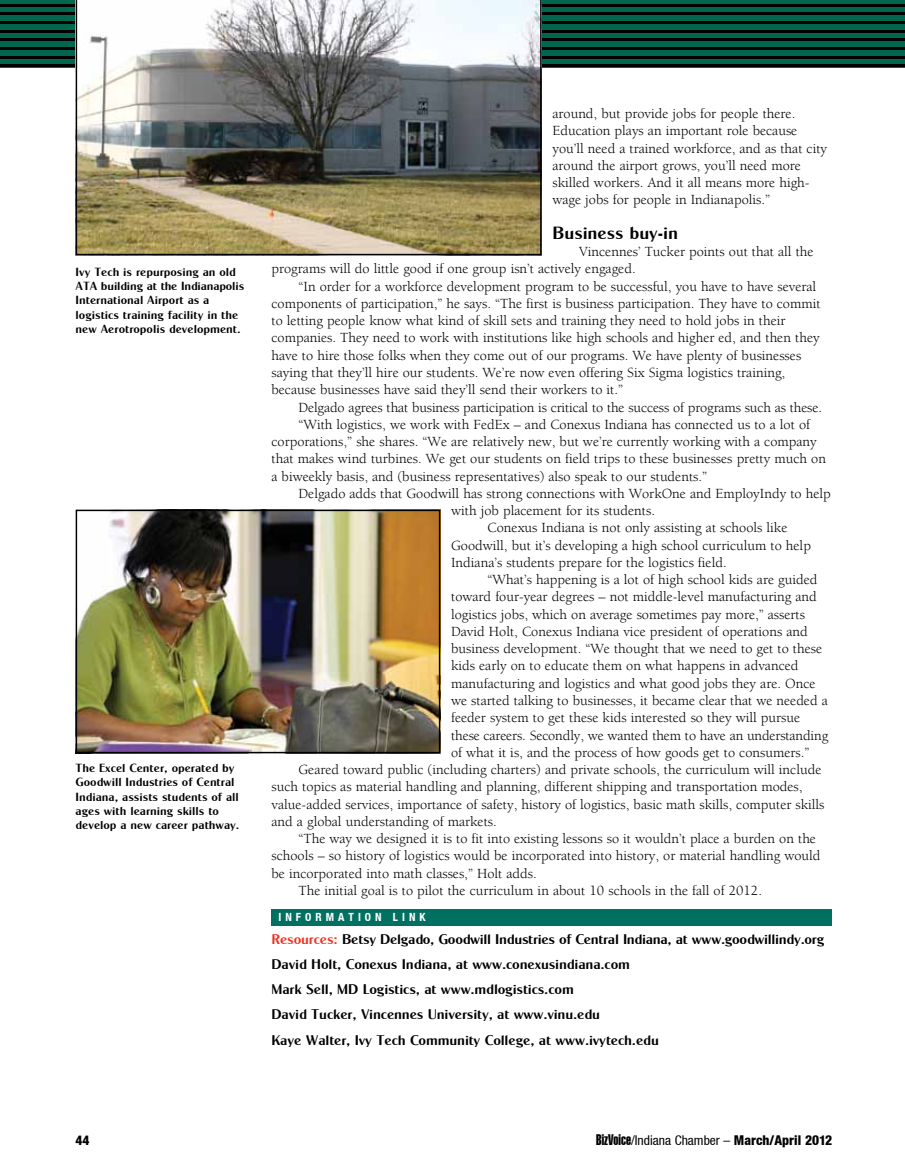
<style>
.page{position:relative;width:905px;height:1175px;background:#fff}
.page>*{position:absolute;margin:0;border:0;box-sizing:border-box;transform-origin:0 0}
.t1{font:18px "Cg Globe Gothic Bd";color:#000}
.t2{font:14.25px/17.2px "Berkeley";color:#000}
.t3{font:14.25px/25.2px "Cg Globe Gothic Bd";letter-spacing:-.01em;color:#000}
.t4{font:condensed 13.5px "Helvetica Neue";color:#000}
.t5{font:800 condensed 13.5px "Helvetica Neue";color:#000}
.t6{font:12px/14.4px "Cg Globe Gothic Bd";color:#000}
.t7{font:700 condensed 11.25px "Helvetica Neue";letter-spacing:.36em;color:#fff}
.s1{color:#ee3124}
.s2{font-family:"Helvetica Extra Compressed";font-stretch:normal;font-size:15px}
.s3{font-weight:800}
</style>
<div class="page">
<div style="left:271px;top:909px;width:561px;height:16px;background:#007161"></div>
<div style="left:0;top:0;width:904px;height:67px;background:#00674e"></div>
<hr style="left:0;top:4px;width:904px;height:2px;background:#000">
<hr style="left:0;top:12px;width:904px;height:3px;background:#000">
<hr style="left:0;top:21px;width:904px;height:3px;background:#000">
<hr style="left:0;top:30px;width:904px;height:2px;background:#000">
<hr style="left:0;top:38px;width:904px;height:3px;background:#000">
<hr style="left:0;top:47px;width:904px;height:3px;background:#000">
<hr style="left:0;top:56px;width:904px;height:2px;background:#000">
<hr style="left:0;top:64px;width:904px;height:3px;background:#000">
<img style="left:79px;top:512px;width:358px;height:238px">
<div style="left:76px;top:509px;width:364px;height:244px;border:2px solid #000"></div>
<img style="left:76px;top:0;width:465px;height:255px">
<p class="t6" style="left:76px;top:264px;width:170px">Ivy Tech is repurposing an old<br>ATA building at the Indianapolis<br>International Airport as a logistics training facility in the new Aerotropolis development.</p>
<p class="t6" style="left:76px;top:760px;width:165px">The Excel Center, operated by<br>Goodwill Industries of Central<br>Indiana, assists students of all ages with learning skills to develop a new career pathway.</p>
<p class="t2" style="left:552px;top:105px;width:276px">around, but provide jobs for people there.<br>Education plays an important role because you’ll need a trained workforce, and as that city around the airport grows, you’ll need more skilled workers. And it all means more high&shy;wage jobs for people in Indianapolis.”</p>
<p class="t1" style="left:552px;top:222px;width:127px">Business buy-in</p>
<p class="t2" style="left:271px;top:243px;width:543px;text-indent:308px">Vincennes’ Tucker points out that all the programs will do little good if one group isn’t actively engaged.</p>
<p class="t2" style="left:271px;top:278px;width:550px;text-indent:27px">“In order for a workforce development program to be successful, you have to have several components of participation,” he says. “The first is business participation. They have to commit to letting people know what kind of skill sets and training they need to hold jobs in their companies. They need to work with institutions like high schools and higher ed, and then they have to hire those folks when they come out of our programs. We have plenty of businesses saying that they’ll hire our students. We’re now even offering Six Sigma logistics training, because businesses have said they’ll send their workers to it.”</p>
<p class="t2" style="left:298px;top:399px;width:525px">Delgado agrees that business participation is critical to the success of programs such as these.</p>
<p class="t2" style="left:298px;top:416px;width:513px">“With logistics, we work with FedEx – and Conexus Indiana has connected us to a lot of</p>
<p class="t2" style="left:271px;top:433px;width:547px">corporations,” she shares. “We are relatively new, but we’re currently working with a company</p>
<p class="t2" style="left:271px;top:450px;width:556px">that makes wind turbines. We get our students on field trips to these businesses pretty much on</p>
<p class="t2" style="left:271px;top:468px;width:437px">a biweekly basis, and (business representatives) also speak to our students.”</p>
<p class="t2" style="left:298px;top:485px;width:534px">Delgado adds that Goodwill has strong connections with WorkOne and EmployIndy to help</p>
<p class="t2" style="left:451px;top:502px;width:205px">with job placement for its students.</p>
<p class="t2" style="left:487px;top:519px;width:301px">Conexus Indiana is not only assisting at schools like</p>
<p class="t2" style="left:451px;top:537px;width:361px">Goodwill, but it’s developing a high school curriculum to help</p>
<p class="t2" style="left:451px;top:554px;width:277px">Indiana’s students prepare for the logistics field.</p>
<p class="t2" style="left:487px;top:571px;width:331px">“What’s happening is a lot of high school kids are guided</p>
<p class="t2" style="left:451px;top:588px;width:367px">toward four-year degrees – not middle-level manufacturing and</p>
<p class="t2" style="left:451px;top:606px;width:355px">logistics jobs, which on average sometimes pay more,” asserts</p>
<p class="t2" style="left:451px;top:623px;width:358px">David Holt, Conexus Indiana vice president of operations and</p>
<p class="t2" style="left:451px;top:640px;width:372px">business development. “We thought that we need to get to these</p>
<p class="t2" style="left:451px;top:657px;width:349px">kids early on to educate them on what happens in advanced</p>
<p class="t2" style="left:451px;top:675px;width:366px">manufacturing and logistics and what good jobs they are. Once</p>
<p class="t2" style="left:451px;top:692px;width:378px">we started talking to businesses, it became clear that we needed a</p>
<p class="t2" style="left:451px;top:709px;width:350px">feeder system to get these kids interested so they will pursue</p>
<p class="t2" style="left:451px;top:726px;width:378px">these careers. Secondly, we wanted them to have an understanding</p>
<p class="t2" style="left:451px;top:744px;width:360px">of what it is, and the process of how goods get to consumers.”</p>
<p class="t2" style="left:298px;top:761px;width:524px">Geared toward public (including charters) and private schools, the curriculum will include</p>
<p class="t2" style="left:271px;top:778px;width:532px">such topics as material handling and planning, different shipping and transportation modes,</p>
<p class="t2" style="left:271px;top:795px;width:554px">value-added services, importance of safety, history of logistics, basic math skills, computer skills</p>
<p class="t2" style="left:271px;top:813px;width:227px">and a global understanding of markets.</p>
<p class="t2" style="left:298px;top:830px;width:519px">“The way we designed it is to fit into existing lessons so it wouldn’t place a burden on the</p>
<p class="t2" style="left:271px;top:847px;width:550px">schools – so history of logistics would be incorporated into history, or material handling would</p>
<p class="t2" style="left:271px;top:864px;width:267px">be incorporated into math classes,” Holt adds.</p>
<p class="t2" style="left:298px;top:882px;width:465px">The initial goal is to pilot the curriculum in about 10 schools in the fall of 2012.</p>
<p class="t7" style="left:278px;top:910px;width:149px">INFORMATION LINK</p>
<p class="t3" style="left:271px;top:926px;width:554px"><span class="s1">Resources:</span> Betsy Delgado, Goodwill Industries of Central Indiana, at www.goodwillindy.org David Holt, Conexus Indiana, at www.conexusindiana.com<br>Mark Sell, MD Logistics, at www.mdlogistics.com<br>David Tucker, Vincennes University, at www.vinu.edu<br>Kaye Walter, Ivy Tech Community College, at www.ivytech.edu</p>
<p class="t5" style="left:76px;top:1132px;width:16px">44</p>
<p class="t4" style="left:596px;top:1132px;width:237px"><span class="s2">BizVoice</span>/Indiana Chamber – <span class="s3">March/April 2012</span></p>
</div>
